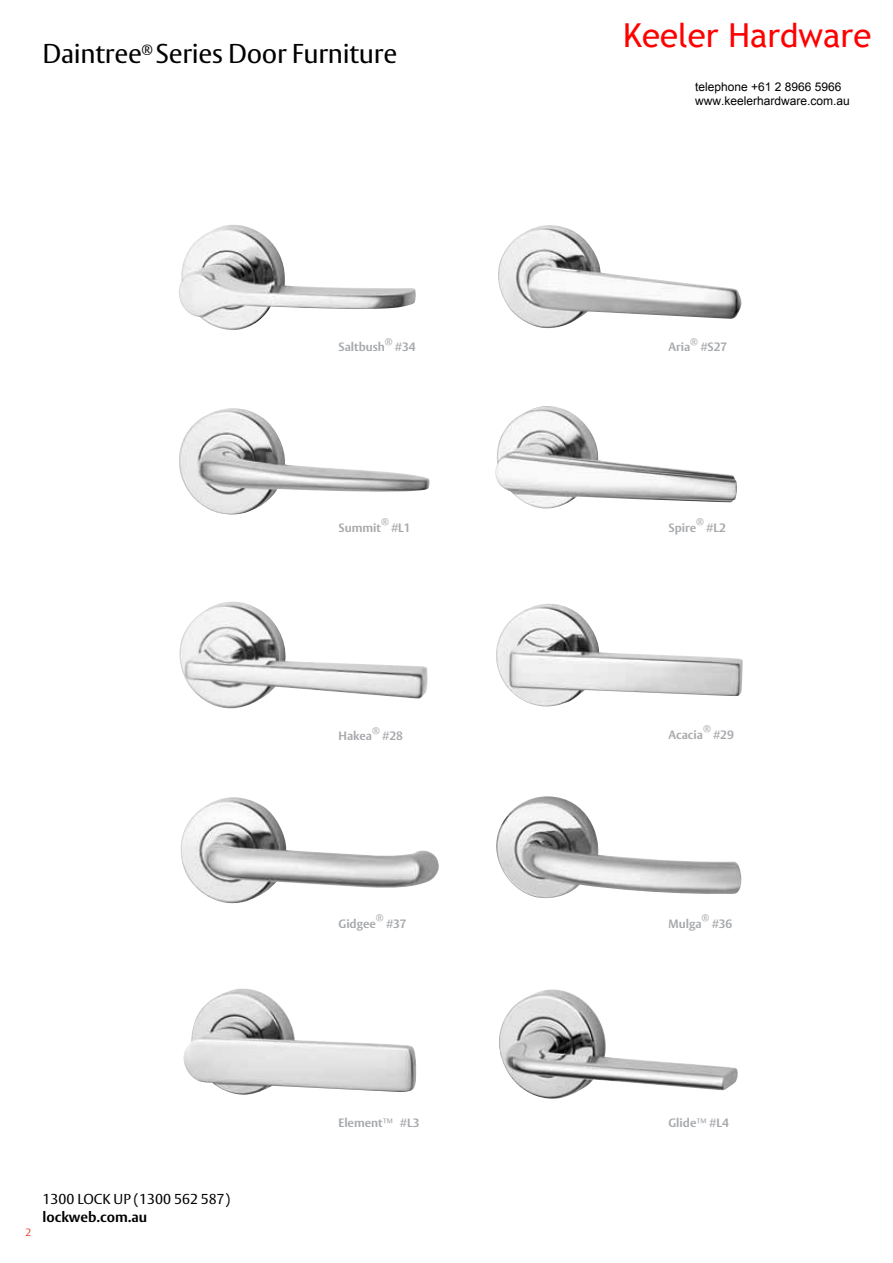
<style>
.page{position:relative;width:893px;height:1263px;background:#fff}
.page>*{position:absolute;margin:0;border:0;box-sizing:border-box;transform-origin:0 0}
.t1{font:33px "Trebuchet MS";color:#f00}
.t2{font:27px "ASSA Vesta";letter-spacing:-.01em;color:#000}
.t3{font:14.25px "ASSA Vesta";color:#000}
.t4{font:700 14.25px "ASSA Vesta";color:#000}
.t5{font:700 12px "ASSA Vesta";color:#a7a9ac}
.t6{font:12px/14.4px "Arial";color:#000}
.t7{font:10.5px "ASSA Vesta";color:#ef4632}
.t8{font:9px "ASSA Vesta";color:#a7a9ac}
.s1{font-weight:400}
</style>
<div class="page">
<img style="left:498px;top:225px;width:244px;height:104px">
<img style="left:179px;top:602px;width:249px;height:107px">
<img style="left:496px;top:604px;width:247px;height:103px">
<img style="left:179px;top:225px;width:237px;height:105px">
<img style="left:496px;top:796px;width:246px;height:102px">
<img style="left:180px;top:797px;width:259px;height:107px">
<img style="left:179px;top:408px;width:251px;height:107px">
<img style="left:495px;top:406px;width:242px;height:103px">
<img style="left:183px;top:988px;width:234px;height:107px">
<img style="left:499px;top:989px;width:239px;height:110px">
<h2 class="t2" style="left:43px;top:38px;width:356px">Daintree<sup>®</sup> Series Door Furniture</h2>
<h1 class="t1" style="left:623px;top:16px;width:250px">Keeler Hardware</h1>
<p class="t6" style="left:695px;top:80px;width:156px">telephone +61 2 8966 5966 www.keelerhardware.com.au</p>
<p class="t7" style="left:26px;top:1226px;width:7px">2</p>
<p class="t3" style="left:43px;top:1190px;width:189px">1300 LOCK UP (1300 562 587)</p>
<p class="t4" style="left:43px;top:1208px;width:106px">lockweb.com.au</p>
<p class="t8" style="left:385px;top:335px;width:9px">®</p>
<p class="t8" style="left:690px;top:335px;width:9px">®</p>
<p class="t5" style="left:338px;top:340px;width:48px">Saltbush</p>
<p class="t5" style="left:701px;top:340px;width:28px">#S27</p>
<p class="t5" style="left:668px;top:340px;width:23px">Aria</p>
<p class="t5" style="left:395px;top:340px;width:22px">#34</p>
<p class="t8" style="left:381px;top:515px;width:9px">®</p>
<p class="t5" style="left:338px;top:520px;width:44px">Summit</p>
<p class="t5" style="left:391px;top:520px;width:21px">#L1</p>
<p class="t8" style="left:696px;top:515px;width:9px">®</p>
<p class="t5" style="left:668px;top:520px;width:29px">Spire</p>
<p class="t5" style="left:707px;top:520px;width:21px">#L2</p>
<p class="t8" style="left:372px;top:724px;width:9px">®</p>
<p class="t5" style="left:338px;top:728px;width:35px">Hakea</p>
<p class="t5" style="left:383px;top:728px;width:22px">#28</p>
<p class="t8" style="left:703px;top:722px;width:9px">®</p>
<p class="t5" style="left:668px;top:727px;width:36px">Acacia</p>
<p class="t5" style="left:713px;top:727px;width:22px">#29</p>
<p class="t8" style="left:376px;top:911px;width:9px">®</p>
<p class="t5" style="left:338px;top:916px;width:39px">Gidgee</p>
<p class="t5" style="left:386px;top:916px;width:22px">#37</p>
<p class="t8" style="left:702px;top:911px;width:9px">®</p>
<p class="t5" style="left:668px;top:916px;width:35px">Mulga</p>
<p class="t5" style="left:712px;top:916px;width:22px">#36</p>
<p class="t5" style="left:338px;top:1115px;width:83px">Element<span class="s1">™</span> #L3</p>
<p class="t5" style="left:668px;top:1115px;width:62px">Glide<span class="s1">™</span> #L4</p>
</div>
